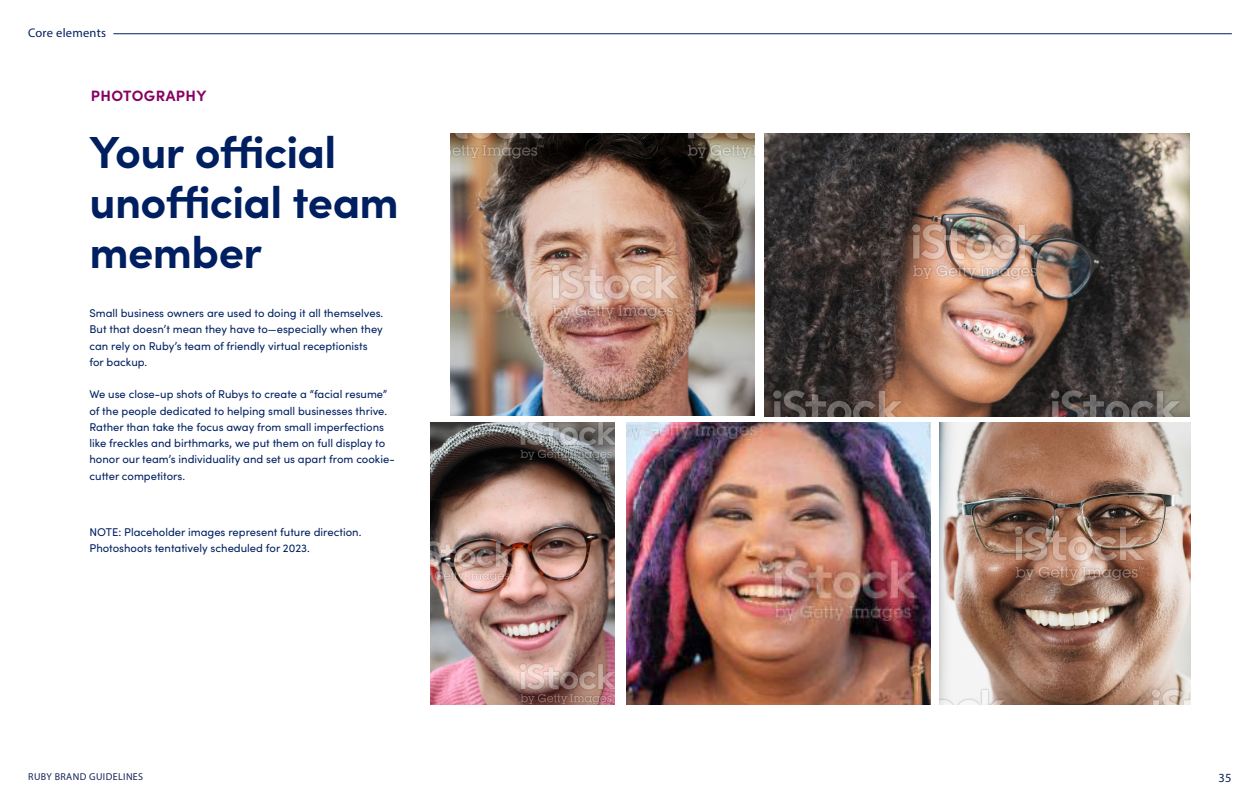
<style>
.page{position:relative;width:1260px;height:810px;background:#fff}
.page>*{position:absolute;margin:0;border:0;box-sizing:border-box;transform-origin:0 0}
.t1{font:700 45px/50px "Sofia Pro";letter-spacing:-.015em;color:#001f60}
.t2{font:700 15px "Sofia Pro";letter-spacing:.03em;color:#870063}
.t3{font:12.5px "Myriad Pro";letter-spacing:.02em;color:#001f60}
.t4{font:12.5px "Myriad Pro";color:#112457}
.t5{font:11.25px/16.2px "Sofia Pro";color:#001f60}
.t6{font:10px "Myriad Pro";letter-spacing:.04em;color:#112457}
</style>
<div class="page">
<hr style="left:113px;top:34px;width:1119px;height:1px;background:#001f60">
<img style="left:451px;top:134px;width:303px;height:281px">
<img style="left:430px;top:423px;width:185px;height:281px">
<img style="left:765px;top:134px;width:424px;height:283px">
<img style="left:627px;top:423px;width:303px;height:281px">
<img style="left:940px;top:423px;width:251px;height:281px">
<p class="t3" style="left:28px;top:25px;width:79px">Core elements</p>
<h2 class="t2" style="left:91px;top:84px;width:117px">PHOTOGRAPHY</h2>
<h1 class="t1" style="left:90px;top:123px;width:311px">Your official unofficial team member</h1>
<p class="t5" style="left:90px;top:305px;width:295px">Small business owners are used to doing it all themselves.<br>But that doesn’t mean they have to—especially when they can rely on Ruby’s team of friendly virtual receptionists for backup.</p>
<p class="t5" style="left:90px;top:386px;width:307px">We use close-up shots of Rubys to create a “facial resume” of the people dedicated to helping small businesses thrive.<br>Rather than take the focus away from small imperfections like freckles and birthmarks, we put them on full display to honor our team’s individuality and set us apart from cookie&shy;cutter competitors.</p>
<p class="t5" style="left:90px;top:523px;width:273px">NOTE: Placeholder images represent future direction.<br>Photoshoots tentatively scheduled for 2023.</p>
<p class="t6" style="left:28px;top:770px;width:117px">RUBY BRAND GUIDELINES</p>
<p class="t4" style="left:1219px;top:770px;width:15px">35</p>
</div>
